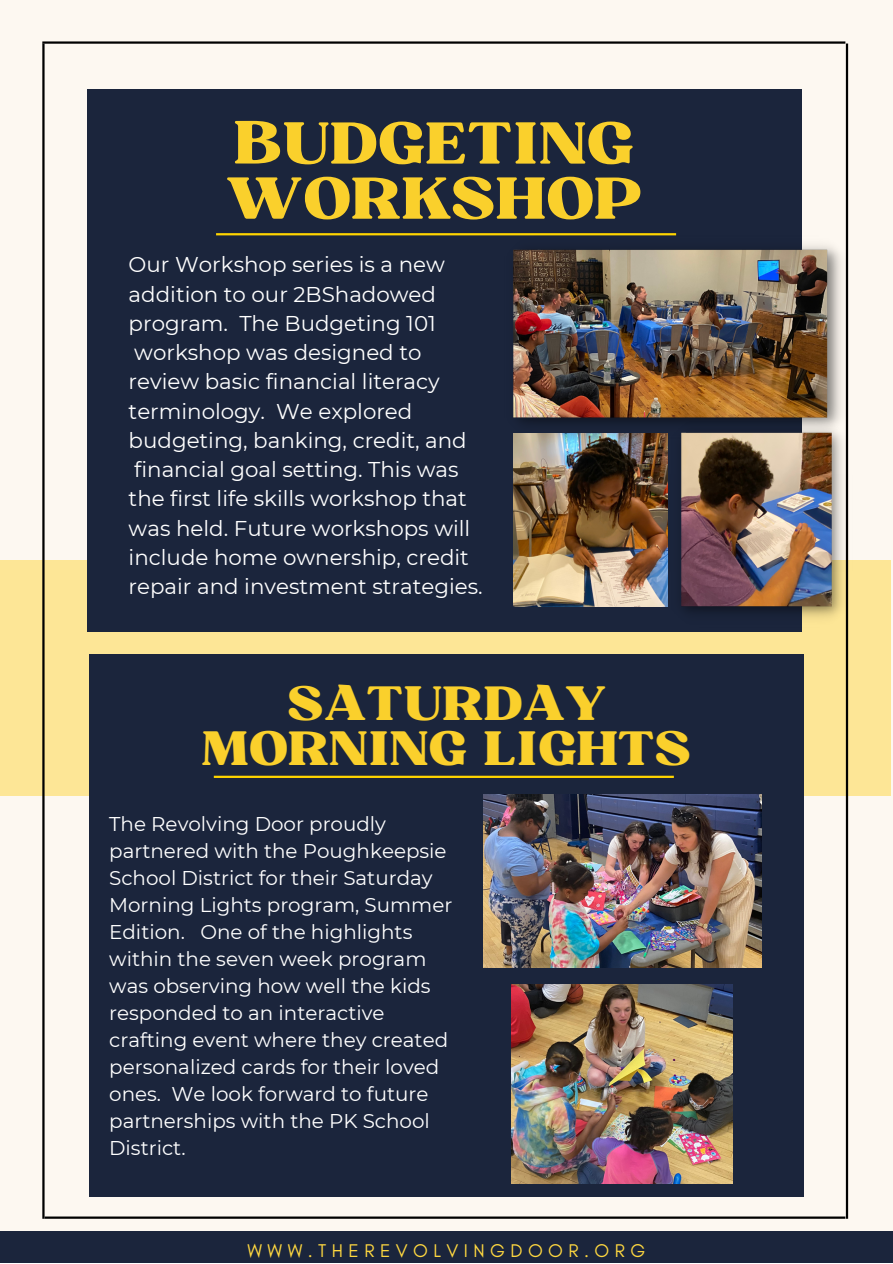
<style>
.page{position:relative;width:893px;height:1264px;background:#fff}
.page>*{position:absolute;margin:0;border:0;box-sizing:border-box;transform-origin:0 0}
.t1{font:57px/55.1px "Bugaki";color:#fad02c}
.t2{font:46.5px/45px "Bugaki";color:#fad02c;text-align:center}
.t3{font:21.3px/29.2px "Montserrat";color:#fff}
.t4{font:19.8px/27px "Montserrat";color:#fff}
.t5{font:18.75px "Glacial Indifference";letter-spacing:.29em;color:#ffd840}
</style>
<div class="page">
<div style="left:0;top:0;width:892px;height:1262px;background:#fdf8f1"></div>
<div style="left:0;top:560px;width:890px;height:235px;background:#fde696"></div>
<hr style="left:845px;top:44px;width:3px;height:1174px;background:#000">
<hr style="left:42px;top:44px;width:3px;height:1174px;background:#000">
<div style="left:87px;top:89px;width:714px;height:542px;background:#1b253c"></div>
<hr style="left:42px;top:41px;width:803px;height:3px;background:#000">
<hr style="left:45px;top:1216px;width:800px;height:2px;background:#000">
<div style="left:89px;top:654px;width:714px;height:542px;background:#1b253c"></div>
<hr style="left:216px;top:233px;width:460px;height:2px;background:#ffd500">
<img style="left:504px;top:235px;width:342px;height:188px">
<img style="left:513px;top:433px;width:153px;height:173px">
<img style="left:666px;top:418px;width:183px;height:209px">
<hr style="left:214px;top:775px;width:459px;height:3px;background:#ffd500">
<img style="left:483px;top:794px;width:278px;height:173px">
<img style="left:512px;top:984px;width:220px;height:199px">
<div style="left:0;top:1231px;width:892px;height:31px;background:#1b253c"></div>
<h1 class="t1" style="left:226px;top:118px;width:418px">BUDGETING<br>WORKSHOP</h1>
<p class="t3" style="left:129px;top:250px;width:355px">Our Workshop series is a new addition to our 2BShadowed program. The Budgeting 101 workshop was designed to review basic financial literacy terminology. We explored budgeting, banking, credit, and financial goal setting. This was the first life skills workshop that was held. Future workshops will include home ownership, credit repair and investment strategies.</p>
<h2 class="t2" style="left:201px;top:682px;width:491px">SATURDAY<br>MORNING LIGHTS</h2>
<p class="t4" style="left:109px;top:810px;width:344px">The Revolving Door proudly partnered with the Poughkeepsie<br>School District for their Saturday<br>Morning Lights program, Summer<br>Edition. One of the highlights within the seven week program was observing how well the kids responded to an interactive crafting event where they created personalized cards for their loved ones. We look forward to future partnerships with the PK School<br>District.</p>
<p class="t5" style="left:247px;top:1239px;width:399px">WWW.THEREVOLVINGDOOR.ORG</p>
</div>
